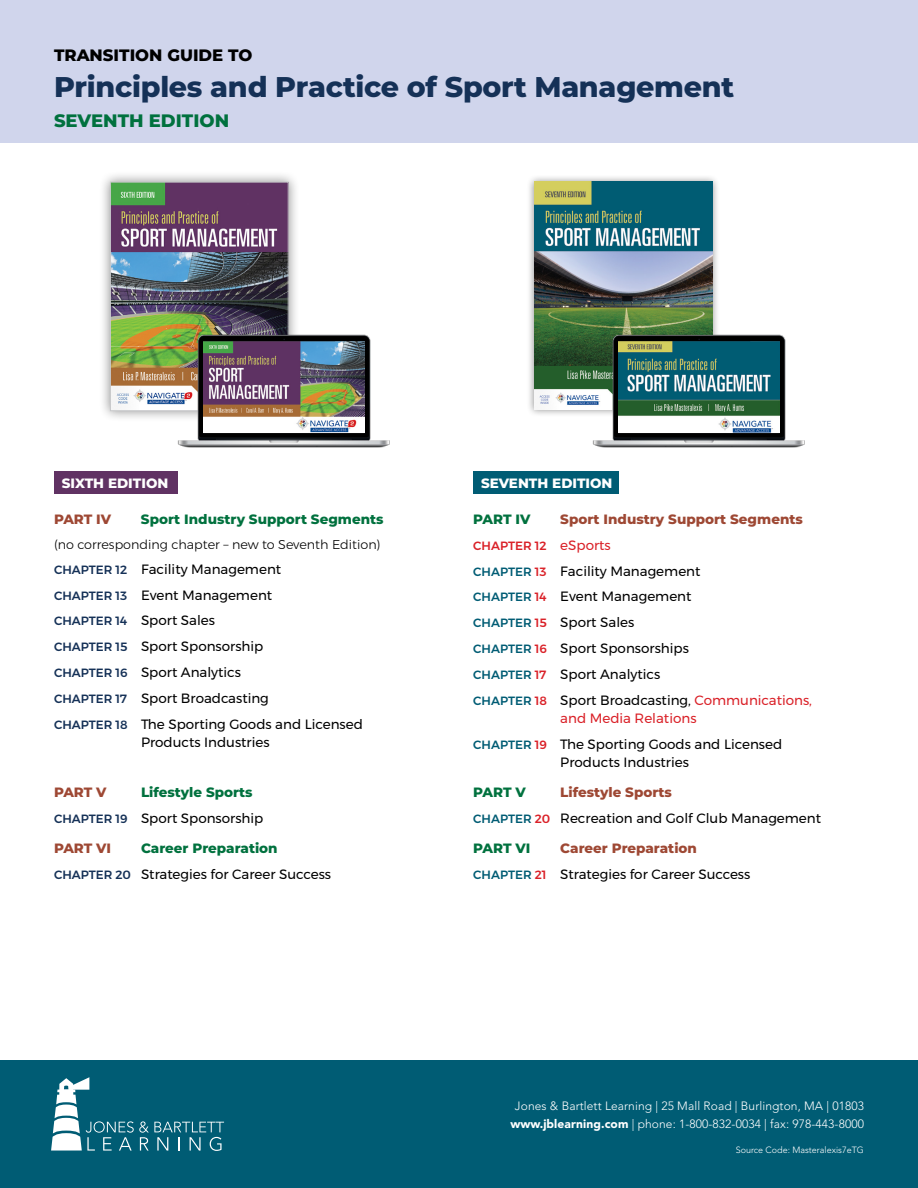
<style>
.page{position:relative;width:918px;height:1188px;background:#fff}
.page>*{position:absolute;margin:0;border:0;box-sizing:border-box;transform-origin:0 0}
.t1{font:800 28.5px "Montserrat";letter-spacing:-.01em;color:#153157}
.t2{font:800 18px "Montserrat";color:#00713e}
.t3{font:800 16.5px "Montserrat";color:#000}
.t4{font:13.5px/25.8px "Montserrat";color:#000}
.t5{font:800 13.5px "Montserrat";color:#00713e}
.t6{font:800 13.5px "Montserrat";color:#9e4834}
.t7{font:800 13.5px "Montserrat";color:#fff}
.t8{font:300 12.75px "Montserrat";color:#000}
.t9{font:300 12px/18px "Avenir LT Std";letter-spacing:.01em;color:#fff;text-align:center}
.t10{font:500 12px "Montserrat";color:#da2128}
.t11{font:300 9px "Avenir LT Std";color:#fff}
.s1{font-weight:500;font-size:12px;color:#153157}
.s2{font-weight:800;color:#00713e}
.s3{font-weight:400;font-size:13.5px}
.s4{font-weight:500;font-size:12px;color:#005c74}
.s5{font-weight:500;font-size:12px;color:#da2128}
.s6{color:#da2128}
.s7{font-weight:800;color:#9e4834}
.s8{font-weight:900}
</style>
<div class="page">
<div style="left:473px;top:472px;width:146px;height:22px;background:#005c74"></div>
<div style="left:0;top:0;width:918px;height:143px;background:#d0d5ec"></div>
<div style="left:0;top:1061px;width:918px;height:127px;background:#005c74"></div>
<svg style="left:51px;top:1077px;width:173px;height:74px"></svg>
<div style="left:54px;top:472px;width:123px;height:22px;background:#603263"></div>
<div style="left:526px;top:174px;width:194px;height:243px;background:#000;opacity:.44"></div>
<img style="left:534px;top:182px;width:178px;height:228px">
<img style="left:588px;top:332px;width:217px;height:116px">
<img style="left:618px;top:342px;width:162px;height:91px">
<div style="left:99px;top:171px;width:200px;height:251px;background:#000;opacity:.44"></div>
<img style="left:112px;top:184px;width:174px;height:225px">
<div style="left:110px;top:182px;width:178px;height:229px;border:1px solid #c7c8ca"></div>
<img style="left:173px;top:332px;width:217px;height:116px">
<img style="left:203px;top:342px;width:162px;height:91px">
<p class="t3" style="left:54px;top:43px;width:200px">TRANSITION GUIDE TO</p>
<h1 class="t1" style="left:54px;top:66px;width:682px">Principles and Practice of Sport Management</h1>
<h2 class="t2" style="left:54px;top:107px;width:177px">SEVENTH EDITION</h2>
<p class="t7" style="left:62px;top:473px;width:108px">SIXTH EDITION</p>
<p class="t6" style="left:54px;top:509px;width:59px">PART IV</p>
<p class="t5" style="left:141px;top:509px;width:244px">Sport Industry Support Segments</p>
<p class="t8" style="left:54px;top:535px;width:328px">(no corresponding chapter – new to Seventh Edition)</p>
<p class="t4" style="left:54px;top:556px;width:310px"><span class="s1">CHAPTER 12</span> Facility Management<br><span class="s1">CHAPTER 13</span> Event Management<br><span class="s1">CHAPTER 14</span> Sport Sales<br><span class="s1">CHAPTER 15</span> Sport Sponsorship<br><span class="s1">CHAPTER 16</span> Sport Analytics<br><span class="s1">CHAPTER 17</span> Sport Broadcasting<br><span class="s1">CHAPTER 18</span> The Sporting Goods and Licensed</p>
<p class="t4" style="left:141px;top:729px;width:130px">Products Industries</p>
<p class="t4" style="left:54px;top:779px;width:211px;text-indent:87px"><span class="s2">Lifestyle Sports<br></span><span class="s1">CHAPTER 19</span> Sport Sponsorship</p>
<p class="t6" style="left:54px;top:838px;width:59px">PART VI</p>
<p class="t6" style="left:54px;top:782px;width:54px">PART V</p>
<p class="t4" style="left:54px;top:835px;width:279px;text-indent:87px"><span class="s2">Career Preparation<br></span><span class="s1">CHAPTER 20</span> Strategies for Career Success</p>
<p class="t7" style="left:481px;top:473px;width:133px">SEVENTH EDITION</p>
<p class="t5" style="left:473px;top:509px;width:59px">PART IV</p>
<p class="t6" style="left:560px;top:509px;width:244px">Sport Industry Support Segments</p>
<p class="t10" style="left:473px;top:536px;width:139px">CHAPTER 12 <span class="s3">eSports</span></p>
<p class="t4" style="left:473px;top:558px;width:340px"><span class="s4">CHAPTER</span> <span class="s5">13</span> Facility Management<br><span class="s4">CHAPTER</span> <span class="s5">14</span> Event Management<br><span class="s4">CHAPTER</span> <span class="s5">15</span> Sport Sales<br><span class="s4">CHAPTER</span> <span class="s5">16</span> Sport Sponsorships<br><span class="s4">CHAPTER</span> <span class="s5">17</span> Sport Analytics<br><span class="s4">CHAPTER</span> <span class="s5">18</span> Sport Broadcasting, <span class="s6">Communications,</span></p>
<p class="t4" style="left:473px;top:705px;width:310px;text-align:center"><span class="s6">and Media Relations<br></span><span class="s4">CHAPTER</span> <span class="s5">19</span> The Sporting Goods and Licensed</p>
<p class="t4" style="left:560px;top:749px;width:130px">Products Industries</p>
<p class="t5" style="left:473px;top:782px;width:54px">PART V</p>
<p class="t4" style="left:473px;top:779px;width:349px;text-indent:87px"><span class="s7">Lifestyle Sports<br></span><span class="s4">CHAPTER</span> <span class="s5">20</span> Recreation and Golf Club Management</p>
<p class="t5" style="left:473px;top:838px;width:59px">PART VI</p>
<p class="t4" style="left:473px;top:835px;width:279px;text-indent:87px"><span class="s7">Career Preparation<br></span><span class="s4">CHAPTER</span> <span class="s5">21</span> Strategies for Career Success</p>
<p class="t9" style="left:510px;top:1097px;width:355px">Jones &amp; Bartlett Learning | 25 Mall Road | Burlington, MA | 01803 <span class="s8">www.jblearning.com</span> | phone: 1-800-832-0034 | fax: 978-443-8000</p>
<p class="t11" style="left:736px;top:1145px;width:130px">Source Code: Masteralexis7eTG</p>
</div>
